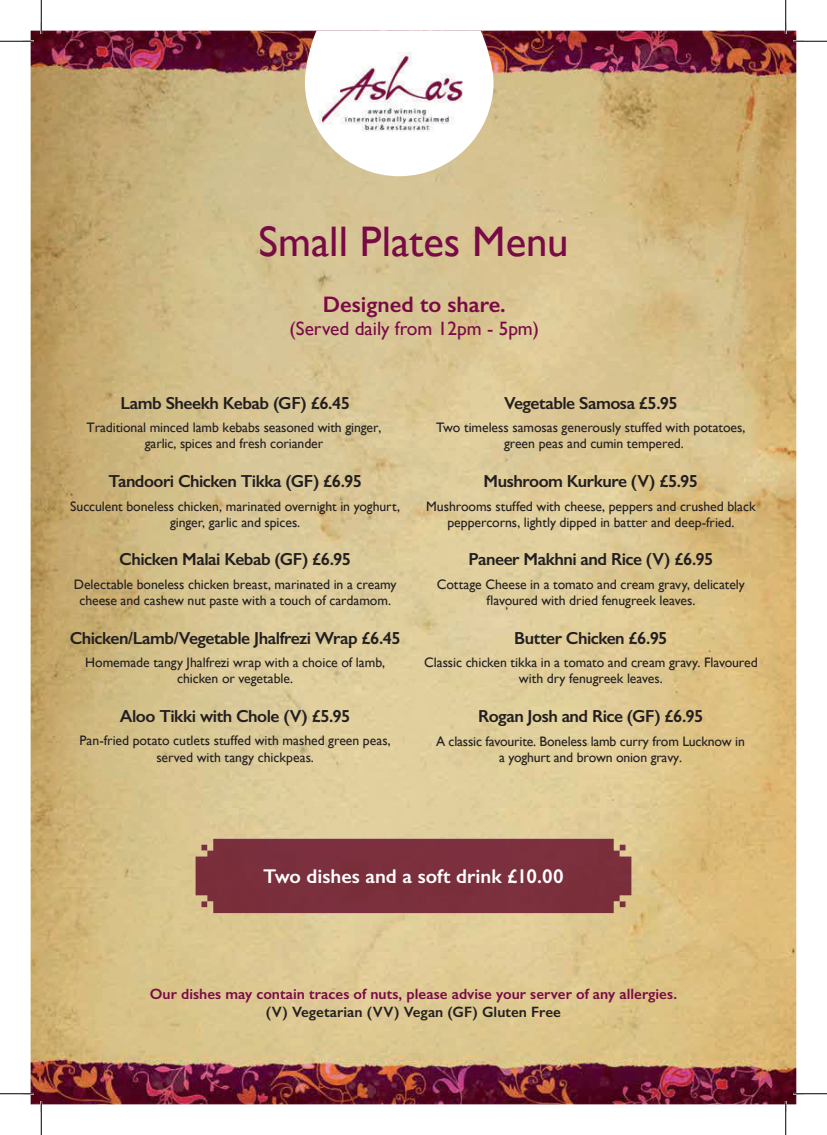
<style>
.page{position:relative;width:827px;height:1135px;background:#fff}
.page>*{position:absolute;margin:0;border:0;box-sizing:border-box;transform-origin:0 0}
.t1{font:42.75px "Gill Sans";color:#780a45}
.t2{font:600 22.5px "Gill Sans";color:#780a45}
.t3{font:600 20px "Gill Sans";color:#fff}
.t4{font:19.25px "Gill Sans";color:#780a45}
.t5{font:600 17.5px "Gill Sans";letter-spacing:-.03em;color:#231f20}
.t6{font:600 15px "Gill Sans";color:#780a45}
.t7{font:600 15px "Gill Sans";letter-spacing:.005em;color:#231f20}
.t8{font:13.75px/16.2px "Gill Sans";letter-spacing:-.005em;color:#231f20;text-align:center}
</style>
<div class="page">
<img style="left:31px;top:31px;width:765px;height:1073px">
<img style="left:305px;top:31px;width:188px;height:145px">
<div style="left:195px;top:839px;width:436px;height:74px;background:#7b2f3d"></div>
<hr style="left:0;top:40px;width:34px;height:2px;background:#fff">
<hr style="left:793px;top:40px;width:34px;height:2px;background:#fff">
<hr style="left:40px;top:0;width:2px;height:34px;background:#fff">
<hr style="left:40px;top:1101px;width:2px;height:34px;background:#fff">
<hr style="left:0;top:41px;width:34px;height:1px;background:#000">
<hr style="left:793px;top:41px;width:34px;height:1px;background:#000">
<hr style="left:0;top:1093px;width:34px;height:1px;background:#000">
<hr style="left:793px;top:1093px;width:34px;height:1px;background:#000">
<hr style="left:41px;top:0;width:1px;height:34px;background:#000">
<hr style="left:41px;top:1101px;width:1px;height:34px;background:#000">
<hr style="left:785px;top:0;width:1px;height:34px;background:#000">
<hr style="left:785px;top:1101px;width:1px;height:34px;background:#000">
<h1 class="t1" style="left:258px;top:216px;width:311px">Small Plates Menu</h1>
<h2 class="t2" style="left:323px;top:291px;width:184px">Designed to share.</h2>
<h3 class="t4" style="left:289px;top:317px;width:251px">(Served daily from 12pm - 5pm)</h3>
<p class="t5" style="left:120px;top:392px;width:231px">Lamb Sheekh Kebab (GF) £6.45</p>
<p class="t8" style="left:87px;top:419px;width:296px">Traditional minced lamb kebabs seasoned with ginger, garlic, spices and fresh coriander</p>
<p class="t5" style="left:108px;top:471px;width:255px">Tandoori Chicken Tikka (GF) £6.95</p>
<p class="t8" style="left:70px;top:498px;width:331px">Succulent boneless chicken, marinated overnight in yoghurt, ginger, garlic and spices.</p>
<p class="t5" style="left:119px;top:549px;width:233px">Chicken Malai Kebab (GF) £6.95</p>
<p class="t8" style="left:74px;top:576px;width:324px">Delectable boneless chicken breast, marinated in a creamy cheese and cashew nut paste with a touch of cardamom.</p>
<p class="t5" style="left:70px;top:627px;width:332px">Chicken/Lamb/Vegetable Jhalfrezi Wrap £6.45</p>
<p class="t8" style="left:85px;top:654px;width:301px">Homemade tangy Jhalfrezi wrap with a choice of lamb, chicken or vegetable.</p>
<p class="t5" style="left:120px;top:706px;width:232px">Aloo Tikki with Chole (V) £5.95</p>
<p class="t8" style="left:80px;top:732px;width:313px">Pan-fried potato cutlets stuffed with mashed green peas, served with tangy chickpeas.</p>
<p class="t5" style="left:504px;top:392px;width:175px">Vegetable Samosa £5.95</p>
<p class="t8" style="left:436px;top:419px;width:311px">Two timeless samosas generously stuffed with potatoes, green peas and cumin tempered.</p>
<p class="t5" style="left:483px;top:471px;width:216px">Mushroom Kurkure (V) £5.95</p>
<p class="t8" style="left:426px;top:498px;width:331px">Mushrooms stuffed with cheese, peppers and crushed black peppercorns, lightly dipped in batter and deep-fried.</p>
<p class="t5" style="left:468px;top:549px;width:246px">Paneer Makhni and Rice (V) £6.95</p>
<p class="t8" style="left:437px;top:576px;width:309px">Cottage Cheese in a tomato and cream gravy, delicately flavoured with dried fenugreek leaves.</p>
<p class="t5" style="left:514px;top:627px;width:155px">Butter Chicken £6.95</p>
<p class="t8" style="left:424px;top:654px;width:335px">Classic chicken tikka in a tomato and cream gravy. Flavoured with dry fenugreek leaves.</p>
<p class="t5" style="left:478px;top:706px;width:227px">Rogan Josh and Rice (GF) £6.95</p>
<p class="t8" style="left:436px;top:733px;width:310px">A classic favourite. Boneless lamb curry from Lucknow in a yoghurt and brown onion gravy.</p>
<h3 class="t3" style="left:263px;top:864px;width:302px">Two dishes and a soft drink £10.00</h3>
<p class="t6" style="left:150px;top:985px;width:529px">Our dishes may contain traces of nuts, please advise your server of any allergies.</p>
<p class="t7" style="left:266px;top:1003px;width:296px">(V) Vegetarian (VV) Vegan (GF) Gluten Free</p>
</div>
